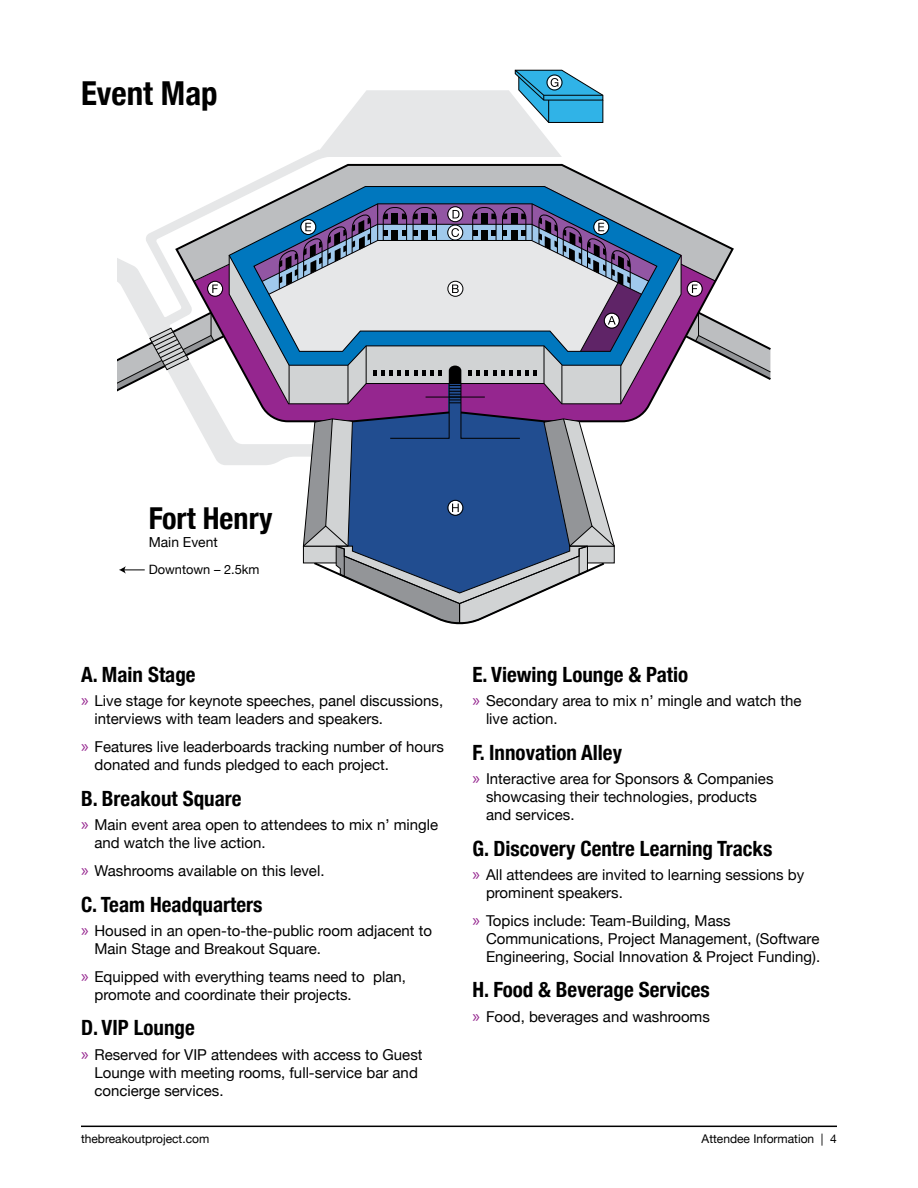
<style>
.page{position:relative;width:918px;height:1188px;background:#fff}
.page>*{position:absolute;margin:0;border:0;box-sizing:border-box;transform-origin:0 0}
.t1{font:700 condensed 33px "Helvetica Neue";color:#000}
.t2{font:700 condensed 30.15px "Helvetica Neue";color:#000}
.t3{font:700 condensed 21px "Helvetica Neue";color:#000}
.t4{font:15px/18px "Helvetica Neue";color:#000}
.t5{font:13.8px "Helvetica Neue";color:#000}
.t6{font:12.9px "Helvetica Neue";color:#000}
.t7{font:12px "Helvetica Neue";color:#000}
.s1{font-family:"Myriad Pro";font-size:18px;color:#95268f}
</style>
<div class="page">
<hr style="left:81px;top:1126px;width:756px;height:1px;background:#000">
<svg style="left:118px;top:152px;width:208px;height:313px"></svg>
<svg style="left:735px;top:330px;width:35px;height:50px"></svg>
<svg style="left:118px;top:310px;width:56px;height:108px"></svg>
<svg style="left:174px;top:163px;width:561px;height:260px"></svg>
<svg style="left:119px;top:566px;width:26px;height:8px"></svg>
<svg style="left:254px;top:204px;width:403px;height:149px;background:#95a4bb"></svg>
<svg style="left:193px;top:263px;width:38px;height:34px"></svg>
<svg style="left:680px;top:263px;width:37px;height:34px"></svg>
<svg style="left:314px;top:69px;width:290px;height:88px"></svg>
<svg style="left:302px;top:366px;width:314px;height:259px"></svg>
<h1 class="t1" style="left:81px;top:65px;width:138px">Event Map</h1>
<h2 class="t2" style="left:149px;top:493px;width:125px">Fort Henry</h2>
<p class="t5" style="left:149px;top:532px;width:71px">Main Event</p>
<p class="t6" style="left:149px;top:560px;width:112px">Downtown – 2.5km</p>
<h3 class="t3" style="left:81px;top:657px;width:116px">A. Main Stage</h3>
<p class="t4" style="left:95px;top:693px;width:350px;text-indent:-14px"><span class="s1">»</span> Live stage for keynote speeches, panel discussions, interviews with team leaders and speakers.</p>
<p class="t4" style="left:95px;top:739px;width:351px;text-indent:-14px"><span class="s1">»</span> Features live leaderboards tracking number of hours donated and funds pledged to each project.</p>
<h3 class="t3" style="left:81px;top:781px;width:162px">B. Breakout Square</h3>
<p class="t4" style="left:95px;top:817px;width:345px;text-indent:-14px"><span class="s1">»</span> Main event area open to attendees to mix n’ mingle and watch the live action.</p>
<p class="t4" style="left:81px;top:863px;width:245px"><span class="s1">»</span> Washrooms available on this level.</p>
<h3 class="t3" style="left:81px;top:887px;width:183px">C. Team Headquarters</h3>
<p class="t4" style="left:95px;top:923px;width:339px;text-indent:-14px"><span class="s1">»</span> Housed in an open-to-the-public room adjacent to<br>Main Stage and Breakout Square.</p>
<p class="t4" style="left:95px;top:969px;width:313px;text-indent:-14px"><span class="s1">»</span> Equipped with everything teams need to plan, promote and coordinate their projects.</p>
<h3 class="t3" style="left:81px;top:1011px;width:115px">D. VIP Lounge</h3>
<p class="t4" style="left:95px;top:1047px;width:330px;text-indent:-14px"><span class="s1">»</span> Reserved for VIP attendees with access to Guest<br>Lounge with meeting rooms, full-service bar and concierge services.</p>
<h3 class="t3" style="left:473px;top:657px;width:217px">E. Viewing Lounge &amp; Patio</h3>
<p class="t4" style="left:486px;top:693px;width:317px;text-indent:-14px"><span class="s1">»</span> Secondary area to mix n’ mingle and watch the live action.</p>
<h3 class="t3" style="left:473px;top:735px;width:151px">F. Innovation Alley</h3>
<p class="t4" style="left:486px;top:771px;width:289px;text-indent:-14px"><span class="s1">»</span> Interactive area for Sponsors &amp; Companies showcasing their technologies, products and services.</p>
<h3 class="t3" style="left:473px;top:831px;width:301px">G. Discovery Centre Learning Tracks</h3>
<p class="t4" style="left:486px;top:867px;width:320px;text-indent:-14px"><span class="s1">»</span> All attendees are invited to learning sessions by prominent speakers.</p>
<p class="t4" style="left:486px;top:913px;width:336px;text-indent:-14px"><span class="s1">»</span> Topics include: Team-Building, Mass<br>Communications, Project Management, (Software<br>Engineering, Social Innovation &amp; Project Funding).</p>
<h3 class="t3" style="left:473px;top:973px;width:239px">H. Food &amp; Beverage Services</h3>
<p class="t4" style="left:472px;top:1009px;width:239px"><span class="s1">»</span> Food, beverages and washrooms</p>
<p class="t7" style="left:81px;top:1130px;width:130px">thebreakoutproject.com</p>
<p class="t7" style="left:702px;top:1130px;width:137px">Attendee Information | 4</p>
</div>
